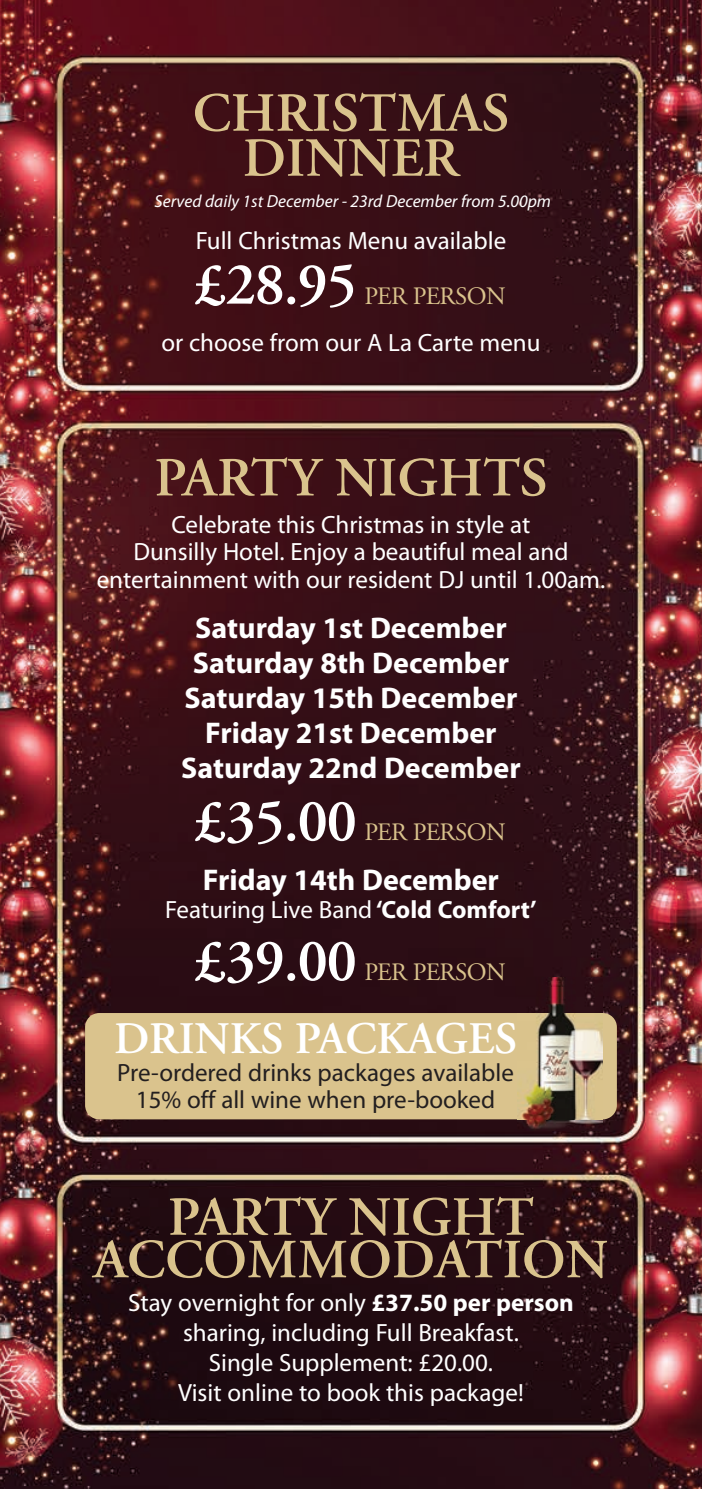
<style>
.page{position:relative;width:702px;height:1489px;background:#fff}
.page>*{position:absolute;margin:0;border:0;box-sizing:border-box;transform-origin:0 0}
.t1{font:600 60px "Adobe Garamond Pro";letter-spacing:-.025em;color:#fff}
.t2{font:600 55px/42.5px "Adobe Garamond Pro";color:#dac38d;text-align:center}
.t3{font:600 45px "Adobe Garamond Pro";color:#fff}
.t4{font:700 30px/35px "Myriad Pro";color:#fff;text-align:center}
.t5{font:25px/30px "Myriad Pro";color:#fff;text-align:center}
.t6{font:25px/27.5px "Myriad Pro";color:#231f20;text-align:center}
.t7{font:25px "Adobe Garamond Pro";letter-spacing:-.025em;color:#dac38d}
.t8{font:italic 17.5px "Myriad Pro";color:#fff}
.s1{font-weight:700}
</style>
<div class="page">
<img style="left:0;top:0;width:702px;height:1488px">
<div style="left:85px;top:1012px;width:532px;height:107px;background:#dac38d;border-radius:14px"></div>
<img style="left:517px;top:977px;width:85px;height:152px">
<h2 class="t2" style="left:193px;top:91px;width:318px;line-height:45px">CHRISTMAS<br>DINNER</h2>
<p class="t8" style="left:154px;top:190px;width:398px">Served daily 1st December - 23rd December from 5.00pm</p>
<p class="t5" style="left:196px;top:225px;width:312px">Full Christmas Menu available</p>
<h1 class="t1" style="left:196px;top:250px;width:162px">£28.95</h1>
<p class="t7" style="left:364px;top:281px;width:143px">PER PERSON</p>
<p class="t5" style="left:161px;top:327px;width:381px">or choose from our A La Carte menu</p>
<h2 class="t2" style="left:154px;top:457px;width:394px">PARTY NIGHTS</h2>
<p class="t5" style="left:97px;top:510px;width:510px;line-height:27.5px">Celebrate this Christmas in style at<br>Dunsilly Hotel. Enjoy a beautiful meal and entertainment with our resident DJ until 1.00am.</p>
<p class="t4" style="left:181px;top:609px;width:341px">Saturday 1st December<br>Saturday 8th December<br>Saturday 15th December<br>Friday 21st December<br>Saturday 22nd December</p>
<h1 class="t1" style="left:196px;top:786px;width:162px">£35.00</h1>
<p class="t7" style="left:364px;top:817px;width:143px">PER PERSON</p>
<p class="t4" style="left:203px;top:861px;width:297px">Friday 14th December</p>
<p class="t5" style="left:165px;top:894px;width:373px">Featuring Live Band <span class="s1">‘Cold Comfort’</span></p>
<h1 class="t1" style="left:196px;top:926px;width:162px">£39.00</h1>
<p class="t7" style="left:364px;top:957px;width:143px">PER PERSON</p>
<h3 class="t3" style="left:114px;top:1013px;width:404px">DRINKS PACKAGES</h3>
<p class="t6" style="left:117px;top:1058px;width:398px">Pre-ordered drinks packages available<br>15% off all wine when pre-booked</p>
<h2 class="t2" style="left:93px;top:1196px;width:516px">PARTY NIGHT<br>ACCOMMODATION</h2>
<p class="t5" style="left:128px;top:1287px;width:447px">Stay overnight for only <span class="s1">£37.50 per person </span>sharing, including Full Breakfast.<br>Single Supplement: £20.00.<br>Visit online to book this package!</p>
</div>
